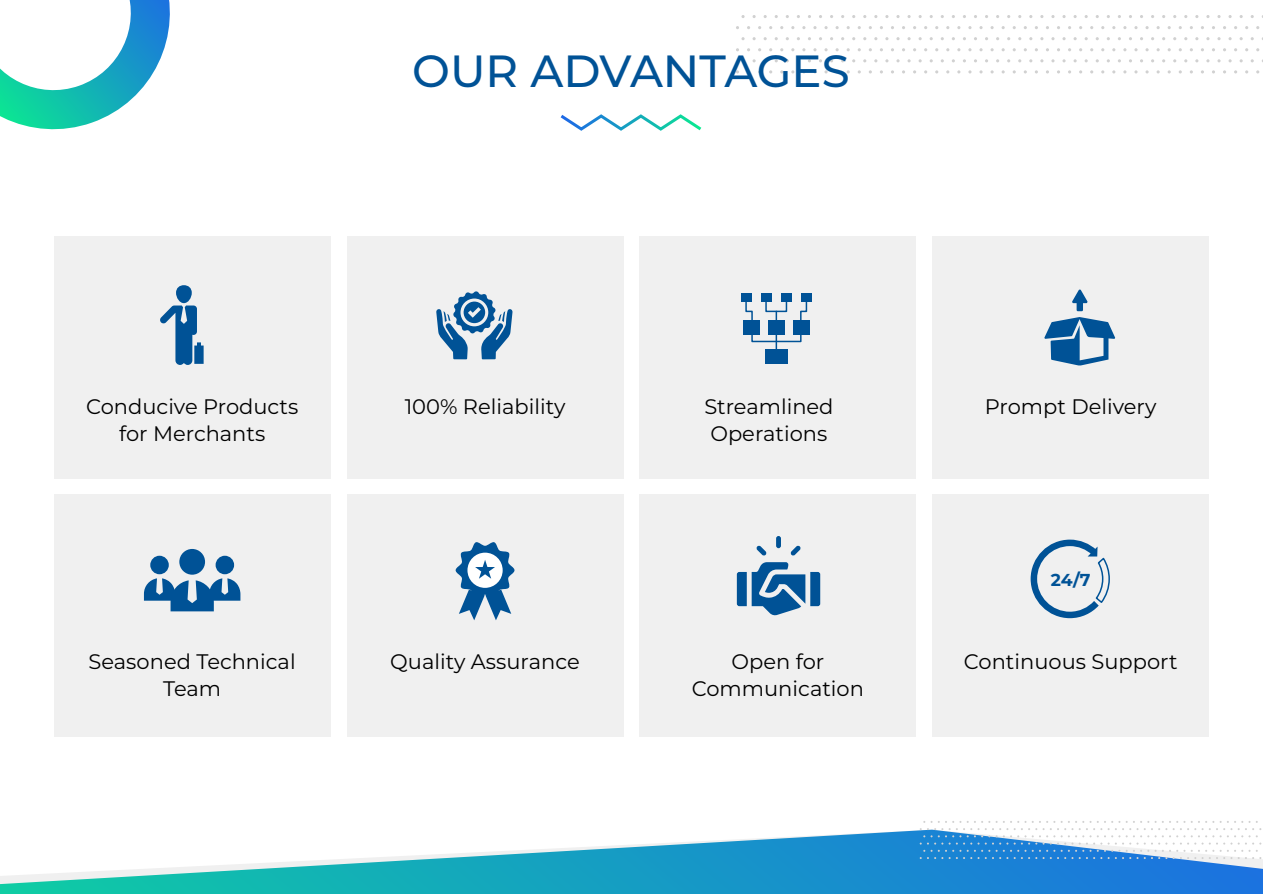
<style>
.page{position:relative;width:1263px;height:894px;background:#fff}
.page>*{position:absolute;margin:0;border:0;box-sizing:border-box;transform-origin:0 0}
.t1{font:500 45px "Montserrat";color:#005296}
.t2{font:21px/27px "Montserrat";color:#000;text-align:center}
.t3{font:700 17.25px "Montserrat";color:#005296}
</style>
<div class="page">
<div style="left:54px;top:236px;width:276px;height:242px;background:#f0f0f0"></div>
<div style="left:347px;top:236px;width:276px;height:242px;background:#f0f0f0"></div>
<div style="left:640px;top:236px;width:276px;height:242px;background:#f0f0f0"></div>
<div style="left:932px;top:236px;width:277px;height:242px;background:#f0f0f0"></div>
<div style="left:54px;top:494px;width:276px;height:242px;background:#f0f0f0"></div>
<div style="left:347px;top:494px;width:276px;height:242px;background:#f0f0f0"></div>
<div style="left:640px;top:494px;width:276px;height:242px;background:#f0f0f0"></div>
<div style="left:932px;top:494px;width:277px;height:242px;background:#f0f0f0"></div>
<svg style="left:560px;top:114px;width:142px;height:17px"></svg>
<svg style="left:0;top:829px;width:1262px;height:64px"></svg>
<svg style="left:920px;top:821px;width:110px;height:8px"></svg>
<svg style="left:1032px;top:821px;width:214px;height:8px"></svg>
<svg style="left:1248px;top:821px;width:13px;height:8px"></svg>
<svg style="left:919px;top:835px;width:111px;height:23px;background:#328ed6"></svg>
<svg style="left:1031px;top:835px;width:107px;height:23px"></svg>
<svg style="left:1140px;top:835px;width:110px;height:23px"></svg>
<svg style="left:1252px;top:835px;width:10px;height:23px"></svg>
<svg style="left:0;top:0;width:170px;height:130px"></svg>
<div style="left:176px;top:285px;width:16px;height:18px;background:#005296;border-radius:8px"></div>
<svg style="left:160px;top:305px;width:44px;height:60px"></svg>
<svg style="left:436px;top:291px;width:76px;height:68px"></svg>
<div style="left:765px;top:348px;width:22px;height:15px;background:#005296"></div>
<div style="left:801px;top:293px;width:10px;height:9px;background:#005296"></div>
<div style="left:781px;top:293px;width:10px;height:9px;background:#005296"></div>
<div style="left:761px;top:293px;width:10px;height:9px;background:#005296"></div>
<div style="left:741px;top:293px;width:10px;height:9px;background:#005296"></div>
<hr style="left:775px;top:311px;width:2px;height:37px;background:#005296">
<svg style="left:744px;top:300px;width:64px;height:43px"></svg>
<div style="left:793px;top:319px;width:16px;height:15px;background:#005296"></div>
<div style="left:743px;top:319px;width:16px;height:15px;background:#005296"></div>
<svg style="left:1044px;top:289px;width:71px;height:76px"></svg>
<div style="left:150px;top:555px;width:19px;height:19px;background:#005296;border-radius:50%"></div>
<div style="left:216px;top:555px;width:18px;height:19px;background:#005296;border-radius:50%"></div>
<div style="left:179px;top:548px;width:26px;height:26px;background:#005296;border-radius:50%"></div>
<svg style="left:144px;top:578px;width:96px;height:33px"></svg>
<svg style="left:455px;top:542px;width:59px;height:78px"></svg>
<div style="left:776px;top:535px;width:5px;height:13px;background:#005296;border-radius:2px"></div>
<svg style="left:756px;top:545px;width:10px;height:10px"></svg>
<svg style="left:790px;top:545px;width:10px;height:10px"></svg>
<svg style="left:737px;top:562px;width:83px;height:53px"></svg>
<svg style="left:1030px;top:539px;width:80px;height:79px"></svg>
<h1 class="t1" style="left:412px;top:40px;width:439px">OUR ADVANTAGES</h1>
<p class="t2" style="left:86px;top:392px;width:214px">Conducive Products for Merchants</p>
<p class="t2" style="left:405px;top:392px;width:162px">100% Reliability</p>
<p class="t2" style="left:704px;top:392px;width:131px;text-align:left">Streamlined<br>Operations</p>
<p class="t2" style="left:985px;top:392px;width:173px">Prompt Delivery</p>
<p class="t3" style="left:1050px;top:567px;width:41px">24/7</p>
<p class="t2" style="left:89px;top:647px;width:208px">Seasoned Technical<br>Team</p>
<p class="t2" style="left:390px;top:647px;width:191px">Quality Assurance</p>
<p class="t2" style="left:692px;top:647px;width:174px">Open for<br>Communication</p>
<p class="t2" style="left:964px;top:647px;width:215px">Continuous Support</p>
</div>
